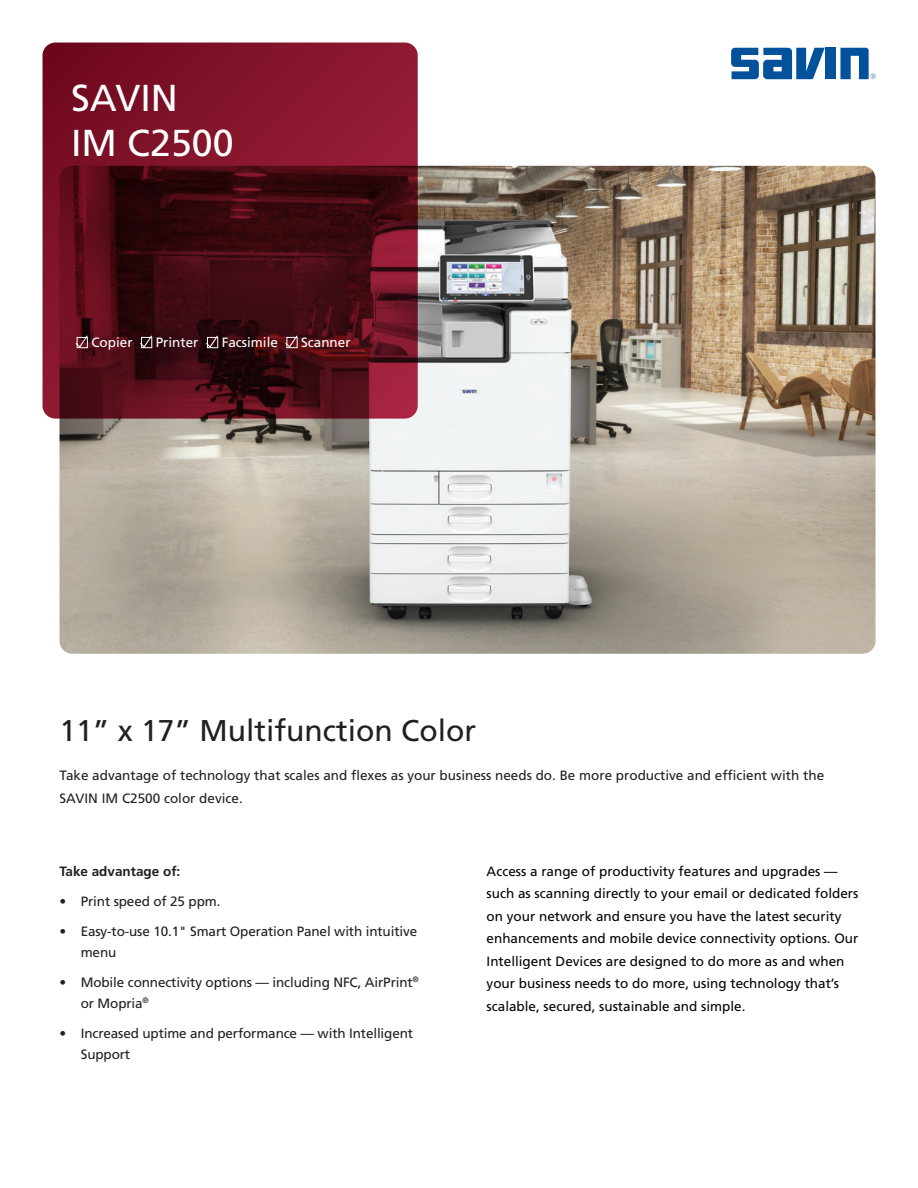
<style>
.page{position:relative;width:918px;height:1188px;background:#fff}
.page>*{position:absolute;margin:0;border:0;box-sizing:border-box;transform-origin:0 0}
.t1{font:37.5px "Frutiger LT Std";color:#fff}
.t2{font:30px "Frutiger LT Std";color:#231f20}
.t3{font:13.5px/22.5px "Frutiger LT Std";color:#040503}
.t4{font:13.5px/21px "Frutiger LT Std";letter-spacing:-.01em;color:#231f20}
.Options{font:13.5px "Frutiger LT Std";color:#fff}
.t5{font:700 13.5px "Frutiger LT Std";color:#231f20}
</style>
<div class="page">
<img style="left:60px;top:166px;width:815px;height:488px">
<svg style="left:43px;top:43px;width:375px;height:376px;background:#5e0f1d"></svg>
<svg style="left:75px;top:335px;width:13px;height:14px"></svg>
<div style="left:77px;top:337px;width:11px;height:11px;border:1px solid #fff"></div>
<svg style="left:139px;top:335px;width:14px;height:14px"></svg>
<div style="left:141px;top:337px;width:11px;height:11px;border:1px solid #fff"></div>
<svg style="left:205px;top:335px;width:14px;height:14px"></svg>
<div style="left:207px;top:337px;width:11px;height:11px;border:1px solid #fff"></div>
<svg style="left:284px;top:335px;width:14px;height:14px"></svg>
<div style="left:287px;top:337px;width:10px;height:11px;border:1px solid #fff"></div>
<svg style="left:731px;top:48px;width:94px;height:31px"></svg>
<div style="left:826px;top:48px;width:10px;height:31px;background:#01529b"></div>
<svg style="left:840px;top:48px;width:36px;height:31px"></svg>
<p class="t1" style="left:71px;top:76px;width:108px">SAVIN</p>
<p class="t1" style="left:71px;top:121px;width:164px">IM C2500</p>
<p class="Options" style="left:91px;top:334px;width:43px">Copier</p>
<p class="Options" style="left:156px;top:334px;width:44px">Printer</p>
<p class="Options" style="left:222px;top:334px;width:58px">Facsimile</p>
<p class="Options" style="left:301px;top:334px;width:51px">Scanner</p>
<p class="t2" style="left:60px;top:713px;width:418px">11” x 17” Multifunction Color</p>
<p class="t4" style="left:60px;top:764px;width:766px;line-height:22.5px">Take advantage of technology that scales and flexes as your business needs do. Be more productive and efficient with the<br>SAVIN IM C2500 color device.</p>
<p class="t5" style="left:60px;top:863px;width:122px">Take advantage of:</p>
<p class="t4" style="left:60px;top:890px;width:162px">• Print speed of 25 ppm.</p>
<p class="t4" style="left:81px;top:920px;width:338px;text-indent:-21px">• Easy-to-use 10.1" Smart Operation Panel with intuitive menu</p>
<p class="t4" style="left:81px;top:971px;width:340px;text-indent:-21px">• Mobile connectivity options — including NFC, AirPrint<sup>® </sup>or Mopria<sup>®</sup></p>
<p class="t4" style="left:81px;top:1022px;width:334px;text-indent:-21px">• Increased uptime and performance — with Intelligent<br>Support</p>
<p class="t3" style="left:487px;top:860px;width:373px">Access a range of productivity features and upgrades — such as scanning directly to your email or dedicated folders on your network and ensure you have the latest security enhancements and mobile device connectivity options. Our Intelligent Devices are designed to do more as and when your business needs to do more, using technology that’s scalable, secured, sustainable and simple.</p>
</div>
